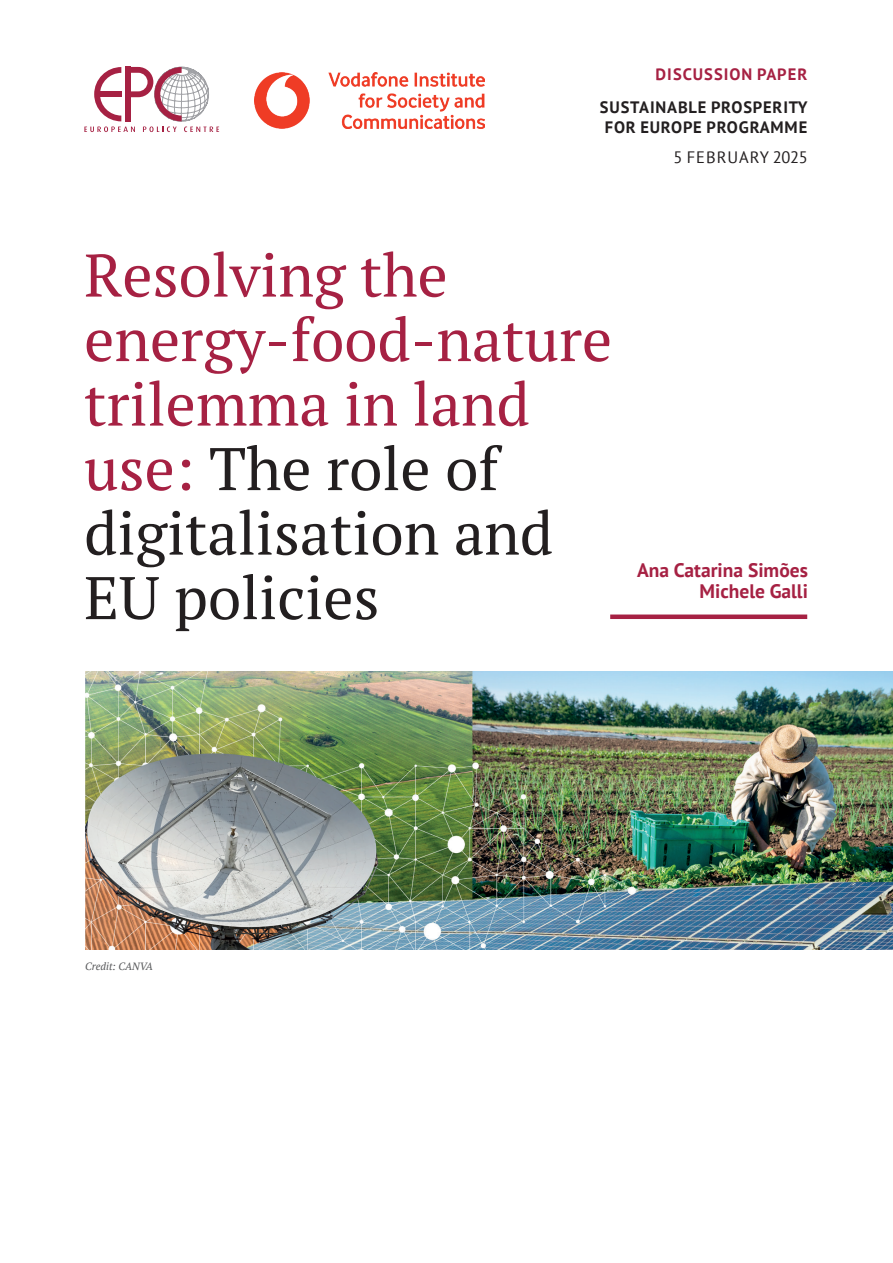
<style>
.page{position:relative;width:893px;height:1263px;background:#fff}
.page>*{position:absolute;margin:0;border:0;box-sizing:border-box;transform-origin:0 0}
.t1{font:60px/64.5px "PT Serif";color:#a62143}
.t2{font:700 19.5px/21px "PT Sans";color:#a62143;text-align:right}
.t3{font:700 16.5px/20.7px "PT Sans";letter-spacing:.05em;color:#231f20}
.t4{font:700 16.5px "PT Sans";letter-spacing:.06em;color:#a62143}
.t5{font:16.5px "PT Sans";letter-spacing:.06em;color:#231f20}
.t6{font:italic 10.5px "PT Serif";color:#57585a}
.s1{color:#231f20}
</style>
<div class="page">
<img style="left:85px;top:672px;width:808px;height:277px">
<div style="left:610px;top:614px;width:197px;height:5px;background:#a62143"></div>
<svg style="left:84px;top:66px;width:135px;height:66px"></svg>
<img style="left:255px;top:72px;width:230px;height:56px">
<p class="t4" style="left:656px;top:64px;width:153px">DISCUSSION PAPER</p>
<p class="t3" style="left:600px;top:96px;width:209px">SUSTAINABLE PROSPERITY<br>FOR EUROPE PROGRAMME</p>
<p class="t5" style="left:673px;top:147px;width:136px">5 FEBRUARY 2025</p>
<p class="t1" style="left:84px;top:242px;width:529px">Resolving the energy-food-nature trilemma in land use: <span class="s1">The role of digitalisation and<br>EU policies</span></p>
<p class="t2" style="left:637px;top:559px;width:172px">Ana Catarina Simões<br>Michele Galli</p>
<p class="t6" style="left:85px;top:960px;width:69px">Credit: CANVA</p>
</div>
